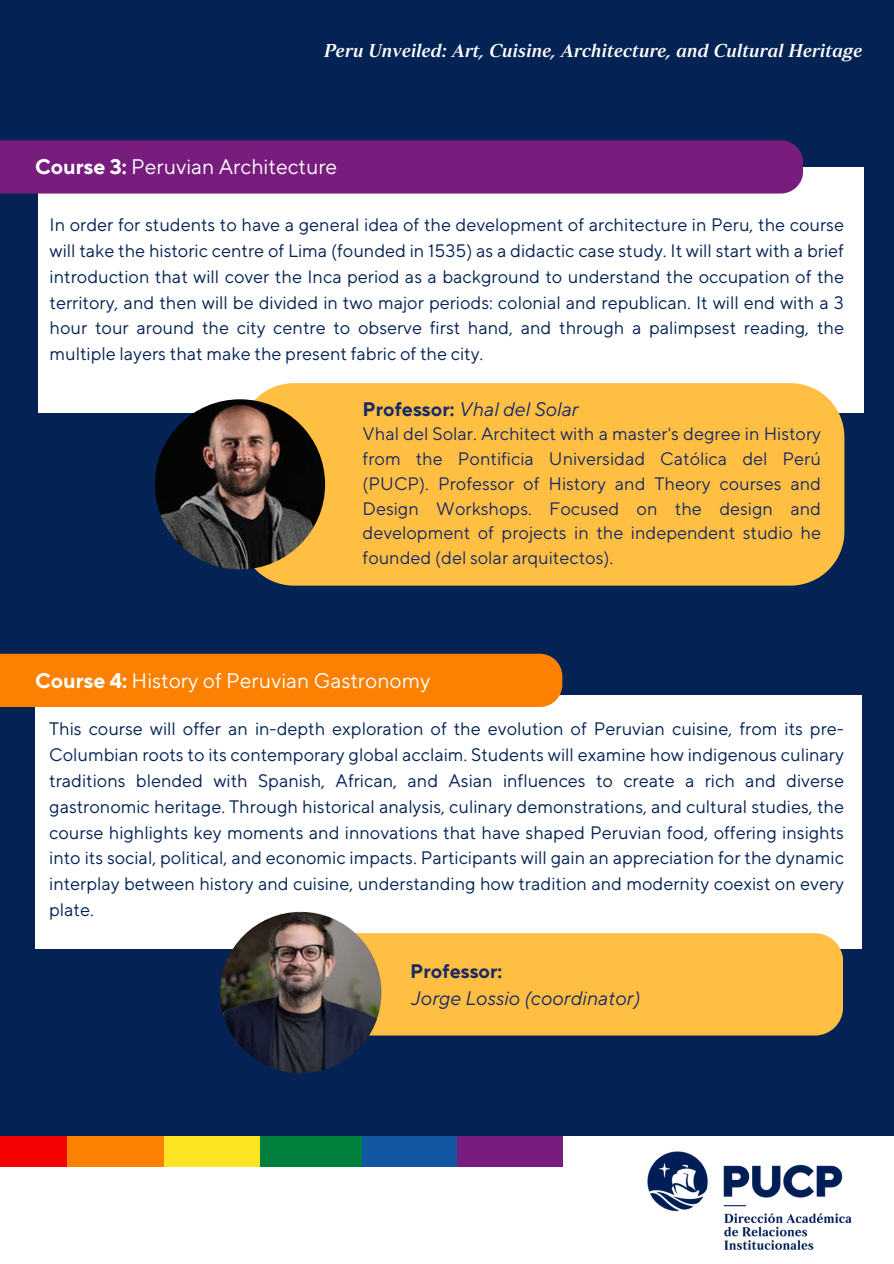
<style>
.page{position:relative;width:894px;height:1264px;background:#fff}
.page>*{position:absolute;margin:0;border:0;box-sizing:border-box;transform-origin:0 0}
.t1{font:21px "TT Norms Pro";color:#fff}
.t2{font:italic 19.5px/27px "TT Norms Pro";color:#1c2a63}
.t3{font:18.6px "Strato Pro Demi Bold It";color:#fff}
.t4{font:18px/25.8px "TT Norms Pro";color:#042354;text-align:justify}
.t5{font:18px/24.8px "TT Norms Pro";color:#1c2a63;text-align:justify}
.s1{font-weight:700}
.s2{font-weight:700;font-style:normal}
</style>
<div class="page">
<div style="left:0;top:0;width:893px;height:1263px;background:#042354"></div>
<div style="left:38px;top:167px;width:825px;height:245px;background:#fff"></div>
<div style="left:0;top:140px;width:803px;height:53px;background:#781c7e"></div>
<div style="left:240px;top:383px;width:604px;height:202px;background:#ffbf43;border-radius:54px"></div>
<div style="left:35px;top:694px;width:826px;height:254px;background:#fff"></div>
<div style="left:0;top:653px;width:562px;height:54px;background:#fc8001"></div>
<div style="left:279px;top:933px;width:563px;height:102px;background:#ffbf43;border-radius:28px"></div>
<div style="left:0;top:1136px;width:893px;height:127px;background:#fff"></div>
<div style="left:163px;top:1136px;width:97px;height:31px;background:#fbe422"></div>
<div style="left:59px;top:1136px;width:104px;height:31px;background:#fc8001"></div>
<div style="left:0;top:1136px;width:66px;height:31px;background:#f60101"></div>
<div style="left:260px;top:1136px;width:105px;height:31px;background:#00803d"></div>
<div style="left:362px;top:1136px;width:114px;height:31px;background:#1257a1"></div>
<div style="left:457px;top:1136px;width:106px;height:31px;background:#781c7e"></div>
<img style="left:647px;top:1151px;width:205px;height:99px">
<img style="left:155px;top:399px;width:170px;height:170px;border-radius:50%">
<img style="left:220px;top:911px;width:161px;height:162px;border-radius:50%">
<p class="t3" style="left:324px;top:43px;width:539px">Peru Unveiled: Art, Cuisine, Architecture, and Cultural Heritage</p>
<p class="t1" style="left:35px;top:154px;width:303px"><span class="s1">Course 3:</span> Peruvian Architecture</p>
<p class="t4" style="left:50px;top:212px;width:795px">In order for students to have a general idea of the development of architecture in Peru, the course will take the historic centre of Lima (founded in 1535) as a didactic case study. It will start with a brief introduction that will cover the Inca period as a background to understand the occupation of the territory, and then will be divided in two major periods: colonial and republican. It will end with a 3 hour tour around the city centre to observe first hand, and through a palimpsest reading, the multiple layers that make the present fabric of the city.</p>
<p class="t2" style="left:362px;top:396px;width:217px"><span class="s2">Professor:</span> Vhal del Solar</p>
<p class="t5" style="left:362px;top:422px;width:460px">Vhal del Solar. Architect with a master's degree in History from the Pontificia Universidad Católica del Perú (PUCP). Professor of History and Theory courses and Design Workshops. Focused on the design and development of projects in the independent studio he founded (del solar arquitectos).</p>
<p class="t1" style="left:35px;top:668px;width:396px"><span class="s1">Course 4:</span> History of Peruvian Gastronomy</p>
<h1 class="t4" style="left:49px;top:716px;width:796px">This course will offer an in-depth exploration of the evolution of Peruvian cuisine, from its pre-Columbian roots to its contemporary global acclaim. Students will examine how indigenous culinary traditions blended with Spanish, African, and Asian influences to create a rich and diverse gastronomic heritage. Through historical analysis, culinary demonstrations, and cultural studies, the course highlights key moments and innovations that have shaped Peruvian food, offering insights into its social, political, and economic impacts. Participants will gain an appreciation for the dynamic interplay between history and cuisine, understanding how tradition and modernity coexist on every plate.</h1>
<h1 class="t2" style="left:410px;top:958px;width:230px"><span class="s2">Professor:<br></span>Jorge Lossio (coordinator)</h1>
</div>
